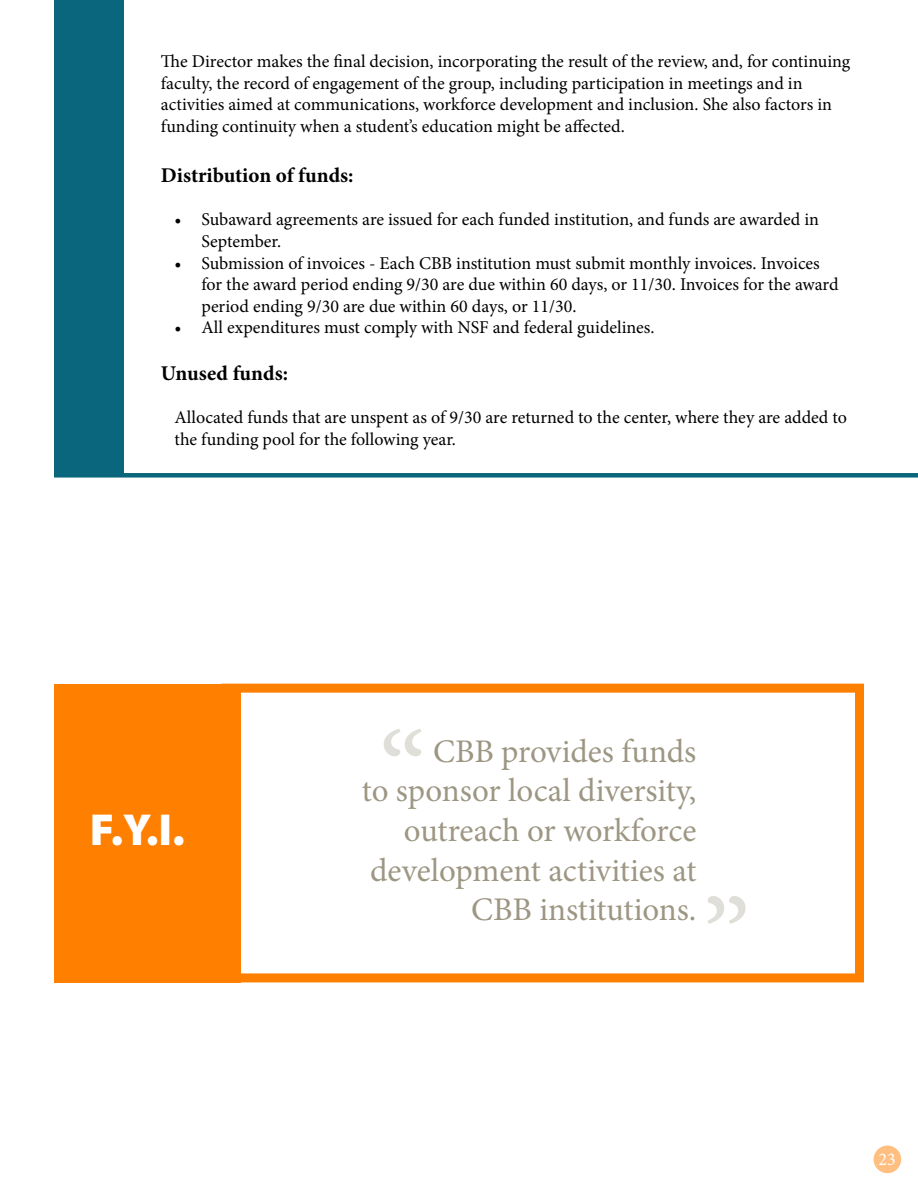
<style>
.page{position:relative;width:918px;height:1188px;background:#fff}
.page>*{position:absolute;margin:0;border:0;box-sizing:border-box;transform-origin:0 0}
.t1{font:120px "Minion Pro";color:#9d9683}
.t2{font:900 45px "Myriad Pro";color:#fff}
.t3{font:33px/39.6px "Minion Pro";letter-spacing:-.005em;color:#9d9683;text-align:right}
.t4{font:700 21px "Minion Pro";color:#000}
.t5{font:18px/21.6px "Minion Pro";color:#000}
.t6{font:18px "Minion Pro";color:#fff}
</style>
<div class="page">
<div style="left:54px;top:0;width:69px;height:473px;background:#09667c"></div>
<div style="left:54px;top:473px;width:864px;height:5px;background:#09667c"></div>
<div style="left:54px;top:684px;width:187px;height:298px;background:#ff7f00"></div>
<div style="left:221px;top:684px;width:643px;height:298px;border:9px solid #ff7f00"></div>
<div style="left:874px;top:1146px;width:27px;height:27px;background:#ffbf80;border-radius:50%"></div>
<p class="t5" style="left:161px;top:51px;width:691px">The Director makes the final decision, incorporating the result of the review, and, for continuing faculty, the record of engagement of the group, including participation in meetings and in activities aimed at communications, workforce development and inclusion. She also factors in funding continuity when a student’s education might be affected.</p>
<p class="t4" style="left:161px;top:161px;width:194px">Distribution of funds:</p>
<p class="t5" style="left:201px;top:209px;width:619px;text-indent:-27px">• Subaward agreements are issued for each funded institution, and funds are awarded in<br>September.</p>
<p class="t5" style="left:201px;top:252px;width:639px;text-indent:-27px">• Submission of invoices - Each CBB institution must submit monthly invoices. Invoices for the award period ending 9/30 are due within 60 days, or 11/30. Invoices for the award period ending 9/30 are due within 60 days, or 11/30.</p>
<p class="t5" style="left:174px;top:317px;width:482px">• All expenditures must comply with NSF and federal guidelines.</p>
<p class="t4" style="left:161px;top:359px;width:129px">Unused funds:</p>
<p class="t5" style="left:174px;top:407px;width:674px">Allocated funds that are unspent as of 9/30 are returned to the center, where they are added to the funding pool for the following year.</p>
<h2 class="t2" style="left:90px;top:800px;width:97px">F.Y.I.</h2>
<h1 class="t1" style="left:379px;top:696px;width:49px">“</h1>
<h3 class="t3" style="left:362px;top:732px;width:336px">CBB provides funds<br>to sponsor local diversity, outreach or workforce development activities at<br>CBB institutions.</h3>
<h1 class="t1" style="left:703px;top:862px;width:50px">”</h1>
<p class="t6" style="left:878px;top:1147px;width:19px">23</p>
</div>
